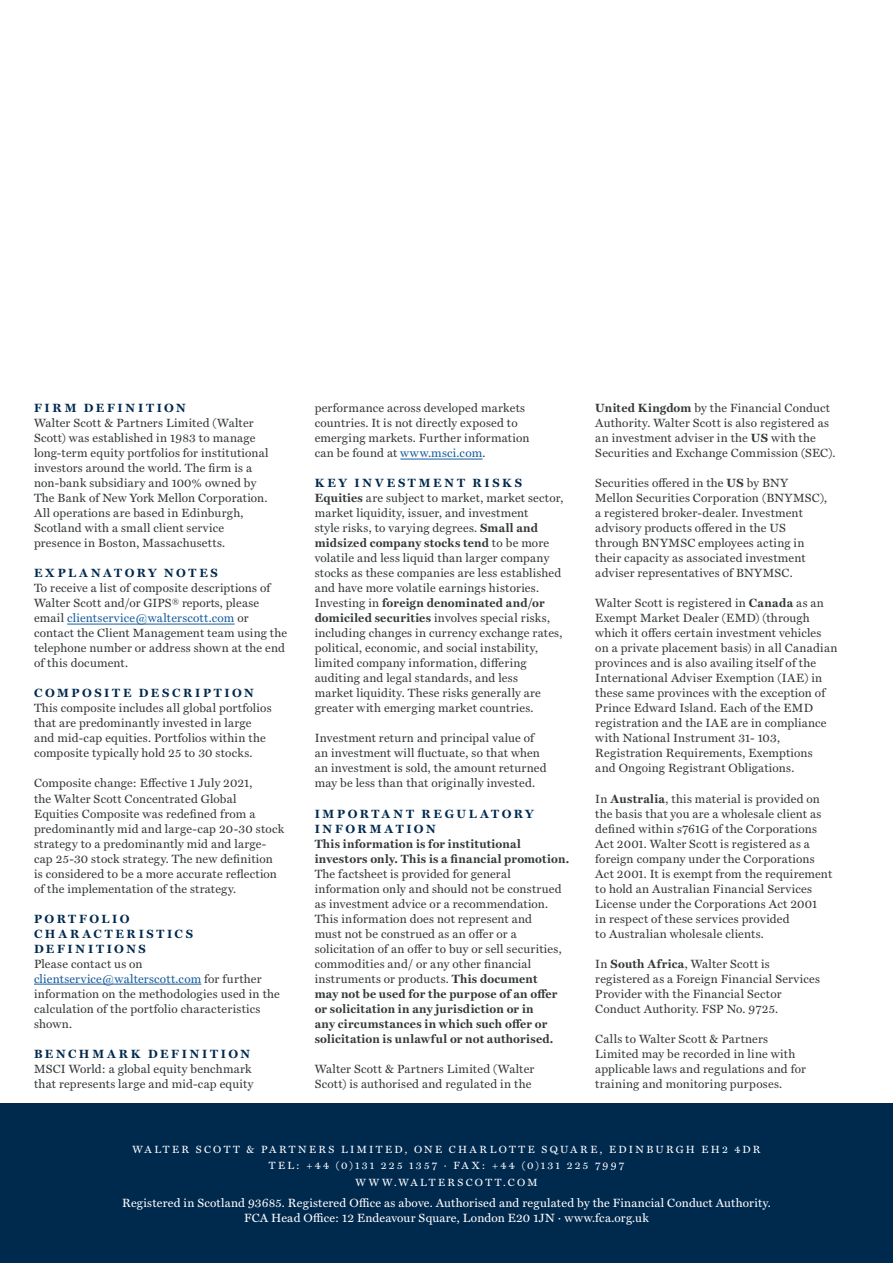
<style>
.page{position:relative;width:893px;height:1263px;background:#fff}
.page>*{position:absolute;margin:0;border:0;box-sizing:border-box;transform-origin:0 0}
.t1{font:12px/15px "Miller Text";letter-spacing:.02em;color:#35393a}
.t2{font:12px/15px "Miller Text";letter-spacing:.02em;color:#fff;text-align:center}
.t3{font:700 12px/15px "Miller Text";letter-spacing:.225em;color:#00294e}
.t4{font:700 12px/15px "Miller Text";letter-spacing:.02em;color:#35393a}
.t5{font:10.5px "Miller Text";letter-spacing:.22em;color:#fff}
.s1{color:#175d9e}
.s2{font-weight:700;color:#00294e}
.s3{font-weight:700}
</style>
<div class="page">
<div style="left:0;top:1103px;width:893px;height:160px;background:#00294e"></div>
<hr style="left:67px;top:624px;width:168px;height:1px;background:#175d9e">
<hr style="left:34px;top:984px;width:167px;height:1px;background:#175d9e">
<hr style="left:400px;top:459px;width:82px;height:1px;background:#175d9e">
<p class="t3" style="left:34px;top:401px;width:153px">FIRM DEFINITION</p>
<p class="t1" style="left:34px;top:416px;width:236px">Walter Scott &amp; Partners Limited (Walter Scott) was established in 1983 to manage long-term equity portfolios for institutional investors around the world. The firm is a non-bank subsidiary and 100% owned by The Bank of New York Mellon Corporation.<br>All operations are based in Edinburgh, Scotland with a small client service presence in Boston, Massachusetts.</p>
<p class="t3" style="left:34px;top:566px;width:185px">EXPLANATORY NOTES</p>
<p class="t1" style="left:34px;top:581px;width:255px">To receive a list of composite descriptions of Walter Scott and/or GIPS® reports, please email <span class="s1">clientservice@walterscott.com</span> or contact the Client Management team using the telephone number or address shown at the end of this document.</p>
<p class="t3" style="left:34px;top:686px;width:221px">COMPOSITE DESCRIPTION</p>
<p class="t1" style="left:34px;top:701px;width:239px">This composite includes all global portfolios that are predominantly invested in large and mid-cap equities. Portfolios within the composite typically hold 25 to 30 stocks.</p>
<p class="t1" style="left:34px;top:776px;width:252px">Composite change: Effective 1 July 2021,<br>the Walter Scott Concentrated Global Equities Composite was redefined from a predominantly mid and large-cap 20-30 stock strategy to a predominantly mid and large&shy;cap 25-30 stock strategy. The new definition is considered to be a more accurate reflection of the implementation of the strategy.</p>
<p class="t3" style="left:34px;top:911px;width:161px">PORTFOLIO<br>CHARACTERISTICS<br>DEFINITIONS</p>
<p class="t1" style="left:34px;top:956px;width:110px">Please contact us on</p>
<p class="t1" style="left:34px;top:971px;width:247px"><span class="s1">clientservice@walterscott.com</span> for further information on the methodologies used in the calculation of the portfolio characteristics shown.</p>
<p class="t3" style="left:34px;top:1046px;width:218px">BENCHMARK DEFINITION</p>
<p class="t1" style="left:34px;top:1061px;width:221px">MSCI World: a global equity benchmark that represents large and mid-cap equity</p>
<p class="t1" style="left:315px;top:401px;width:216px">performance across developed markets countries. It is not directly exposed to emerging markets. Further information can be found at <span class="s1">www.msci.com</span>.</p>
<p class="t1" style="left:315px;top:476px;width:250px"><span class="s2">KEY INVESTMENT RISKS </span><span class="s3">Equities</span> are subject to market, market sector, market liquidity, issuer, and investment<br>style risks, to varying degrees. <span class="s3">Small and midsized company stocks tend</span> to be more volatile and less liquid than larger company stocks as these companies are less established and have more volatile earnings histories.<br>Investing in <span class="s3">foreign denominated and/or domiciled securities</span> involves special risks, including changes in currency exchange rates, political, economic, and social instability, limited company information, differing auditing and legal standards, and less<br>market liquidity. These risks generally are greater with emerging market countries.</p>
<p class="t1" style="left:315px;top:731px;width:234px">Investment return and principal value of an investment will fluctuate, so that when an investment is sold, the amount returned may be less than that originally invested.</p>
<p class="t3" style="left:315px;top:806px;width:221px">IMPORTANT REGULATORY<br>INFORMATION</p>
<p class="t1" style="left:315px;top:836px;width:256px"><span class="s3">This information is for institutional investors only. This is a financial promotion.<br></span>The factsheet is provided for general information only and should not be construed as investment advice or a recommendation.<br>This information does not represent and<br>must not be construed as an offer or a solicitation of an offer to buy or sell securities, commodities and/ or any other financial instruments or products. <span class="s3">This document<br>may not be used for the purpose of an offer or solicitation in any jurisdiction or in</span></p>
<p class="t4" style="left:315px;top:1016px;width:240px">any circumstances in which such offer or solicitation is unlawful or not authorised.</p>
<p class="t1" style="left:315px;top:1061px;width:221px">Walter Scott &amp; Partners Limited (Walter<br>Scott) is authorised and regulated in the</p>
<p class="t1" style="left:595px;top:401px;width:242px"><span class="s3">United Kingdom</span> by the Financial Conduct Authority. Walter Scott is also registered as an investment adviser in the <span class="s3">US</span> with the Securities and Exchange Commission (SEC).</p>
<p class="t1" style="left:595px;top:476px;width:233px">Securities offered in the <span class="s3">US</span> by BNY Mellon Securities Corporation (BNYMSC), a registered broker-dealer. Investment advisory products offered in the US through BNYMSC employees acting in their capacity as associated investment adviser representatives of BNYMSC.</p>
<p class="t1" style="left:595px;top:596px;width:244px">Walter Scott is registered in <span class="s3">Canada</span> as an Exempt Market Dealer (EMD) (through which it offers certain investment vehicles on a private placement basis) in all Canadian provinces and is also availing itself of the International Adviser Exemption (IAE) in these same provinces with the exception of Prince Edward Island. Each of the EMD registration and the IAE are in compliance with National Instrument 31- 103, Registration Requirements, Exemptions<br>and Ongoing Registrant Obligations.</p>
<p class="t1" style="left:595px;top:791px;width:238px">In <span class="s3">Australia</span>, this material is provided on the basis that you are a wholesale client as defined within s761G of the Corporations Act 2001. Walter Scott is registered as a foreign company under the Corporations Act 2001. It is exempt from the requirement to hold an Australian Financial Services License under the Corporations Act 2001<br>in respect of these services provided<br>to Australian wholesale clients.</p>
<p class="t1" style="left:595px;top:956px;width:226px">In <span class="s3">South Africa</span>, Walter Scott is registered as a Foreign Financial Services Provider with the Financial Sector Conduct Authority. FSP No. 9725.</p>
<p class="t1" style="left:595px;top:1031px;width:212px">Calls to Walter Scott &amp; Partners Limited may be recorded in line with applicable laws and regulations and for training and monitoring purposes.</p>
<p class="t5" style="left:133px;top:1143px;width:629px">WALTER SCOTT &amp; PARTNERS LIMITED, ONE CHARLOTTE SQUARE, EDINBURGH EH2 4DR</p>
<p class="t5" style="left:269px;top:1159px;width:357px">TEL: +44 (0)131 225 1357 · FAX: +44 (0)131 225 7997</p>
<p class="t5" style="left:355px;top:1176px;width:183px">WWW.WALTERSCOTT.COM</p>
<p class="t2" style="left:122px;top:1196px;width:650px">Registered in Scotland 93685. Registered Office as above. Authorised and regulated by the Financial Conduct Authority.<br>FCA Head Office: 12 Endeavour Square, London E20 1JN · www.fca.org.uk</p>
</div>
